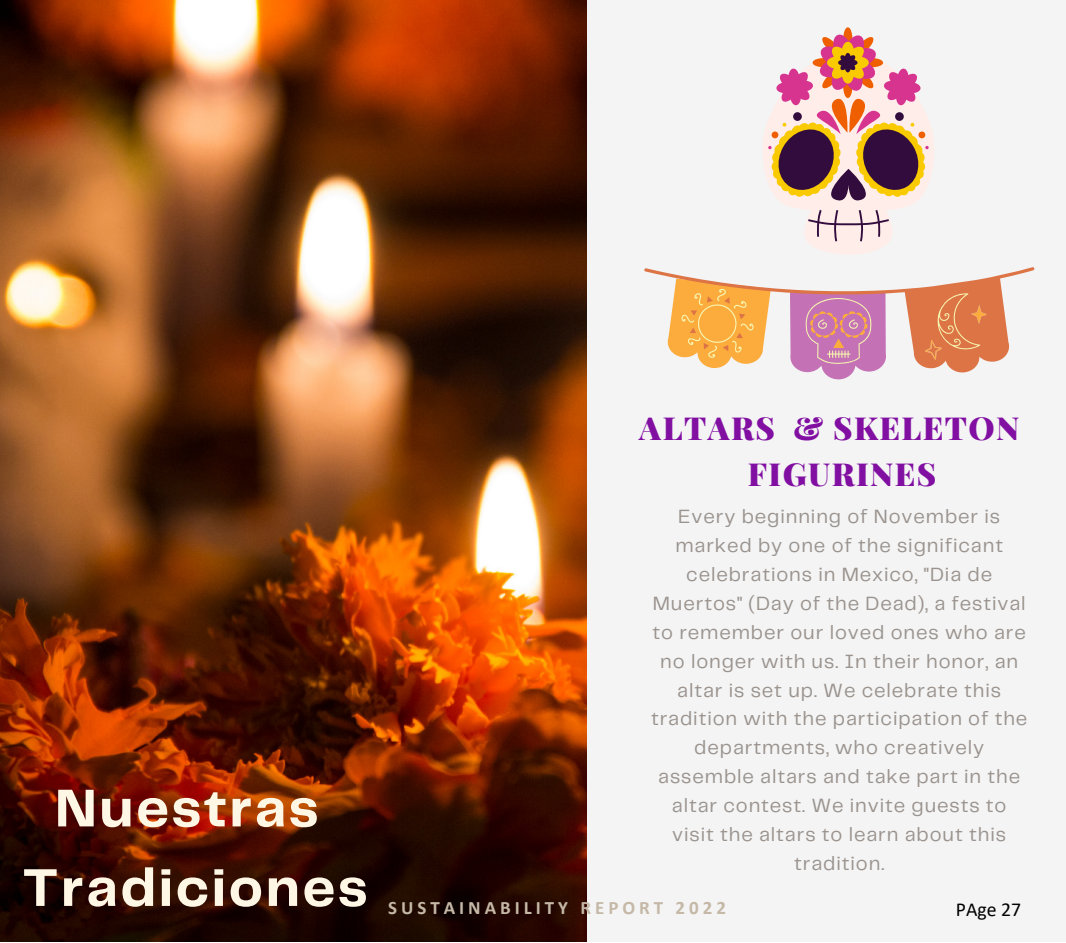
<style>
.page{position:relative;width:1066px;height:943px;background:#fff}
.page>*{position:absolute;margin:0;border:0;box-sizing:border-box;transform-origin:0 0}
.t1{font:700 55.12px/79.5px "Telegraf";letter-spacing:.045em;color:#fff7e5;text-align:center}
.t2{font:900 31.85px/45.9px "Playfair Display";letter-spacing:.045em;color:#810fa2}
.t3{font:19.95px/28.9px "Telegraf";letter-spacing:.045em;color:#9a938e;text-align:center}
.t4{font:19.78px "Calibri";color:#000}
.t5{font:700 18.9px "Calibri";letter-spacing:.21em;color:#c5b8a7}
</style>
<div class="page">
<div style="left:0;top:0;width:1066px;height:941px;background:#f4f4f4"></div>
<svg style="left:644px;top:267px;width:391px;height:95px"></svg>
<svg style="left:668px;top:278px;width:319px;height:101px"></svg>
<svg style="left:763px;top:27px;width:171px;height:227px"></svg>
<img style="left:0;top:0;width:587px;height:941px">
<p class="t1" style="left:22px;top:771px;width:347px">Nuestras<br>Tradiciones</p>
<p class="t2" style="left:748px;top:404px;width:273px;text-indent:-109px">ALTARS &amp; SKELETON<br>FIGURINES</p>
<p class="t3" style="left:651px;top:503px;width:378px">Every beginning of November is marked by one of the significant celebrations in Mexico, "Dia de<br>Muertos" (Day of the Dead), a festival to remember our loved ones who are no longer with us. In their honor, an altar is set up. We celebrate this tradition with the participation of the departments, who creatively assemble altars and take part in the altar contest. We invite guests to visit the altars to learn about this tradition.</p>
<p class="t5" style="left:388px;top:899px;width:339px">SUSTAINABILITY REPORT 2022</p>
<p class="t4" style="left:956px;top:901px;width:67px">PAge 27</p>
</div>
